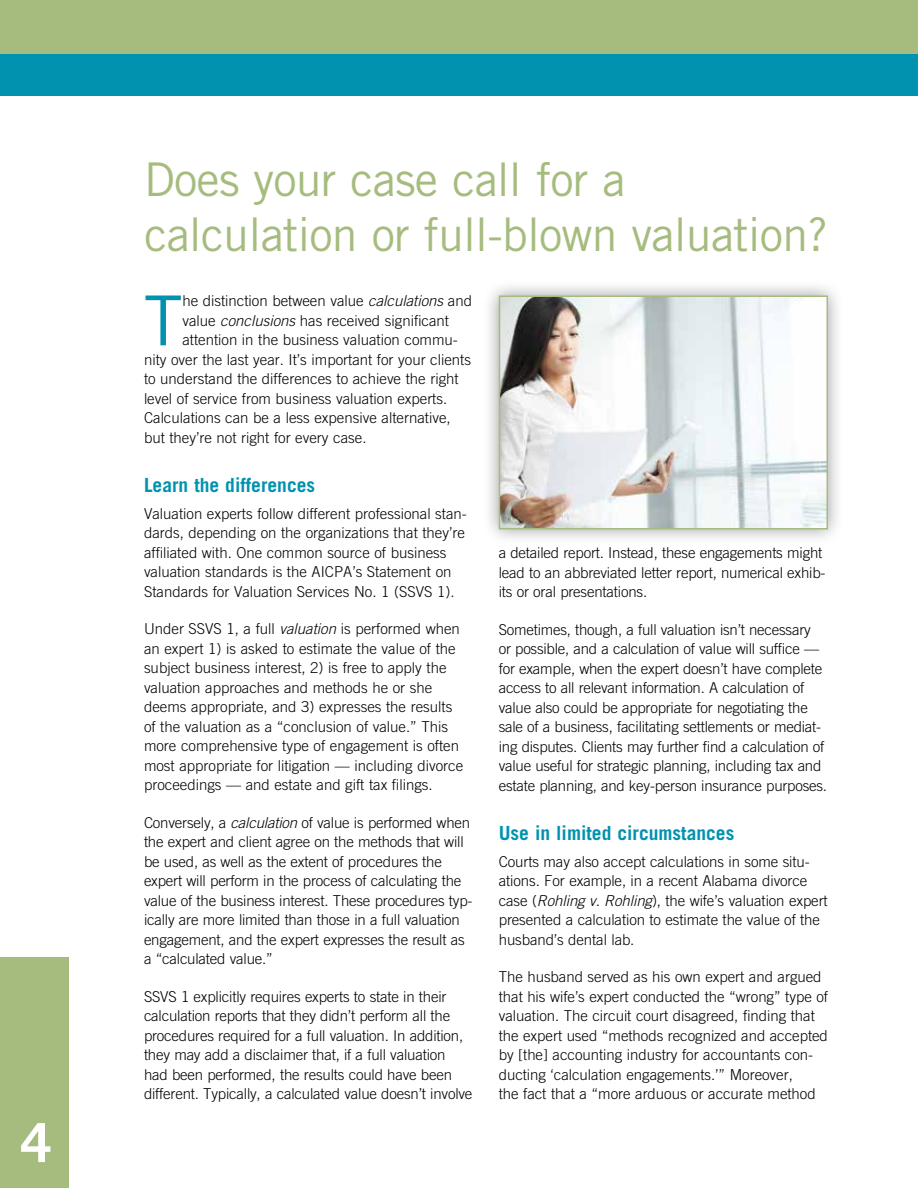
<style>
.page{position:relative;width:918px;height:1188px;background:#fff}
.page>*{position:absolute;margin:0;border:0;box-sizing:border-box;transform-origin:0 0}
.t1{font:69px "Trade Gothic LT Std";color:#0092af}
.t2{font:700 54px "Trade Gothic LT Std";color:#fff}
.t3{font:46.5px/55.8px "Trade Gothic LT Std";letter-spacing:-.02em;color:#a6bc7f}
.t4{font:700 19.5px "Trade Gothic LT Std";color:#0092af}
.t5{font:300 15px/19.5px "Trade Gothic LT Std";letter-spacing:-.005em;color:#000}
.s1{font-style:italic}
</style>
<div class="page">
<div style="left:0;top:0;width:918px;height:56px;background:#a6bc7f"></div>
<div style="left:0;top:54px;width:918px;height:41px;background:#0092af"></div>
<div style="left:0;top:958px;width:69px;height:230px;background:#a6bc7f"></div>
<div style="left:482px;top:279px;width:362px;height:267px;background:#000;opacity:.4"></div>
<img style="left:502px;top:299px;width:323px;height:228px">
<div style="left:499px;top:296px;width:329px;height:234px;border:2px solid #a6bc7f"></div>
<h2 class="t2" style="left:21px;top:1110px;width:32px">4</h2>
<h3 class="t3" style="left:144px;top:151px;width:686px">Does your case call for a calculation or full-blown valuation?</h3>
<h1 class="t1" style="left:144px;top:279px;width:40px">T</h1>
<p class="t5" style="left:182px;top:291px;width:291px">he distinction between value <span class="s1">calculations</span> and</p>
<p class="t5" style="left:182px;top:311px;width:268px">value <span class="s1">conclusions</span> has received significant</p>
<p class="t5" style="left:182px;top:330px;width:277px">attention in the business valuation commu-</p>
<p class="t5" style="left:144px;top:350px;width:329px">nity over the last year. It’s important for your clients</p>
<p class="t5" style="left:144px;top:369px;width:316px">to understand the differences to achieve the right</p>
<p class="t5" style="left:144px;top:389px;width:305px">level of service from business valuation experts.</p>
<p class="t5" style="left:144px;top:408px;width:308px">Calculations can be a less expensive alternative,</p>
<p class="t5" style="left:144px;top:428px;width:224px">but they’re not right for every case.</p>
<h3 class="t4" style="left:144px;top:473px;width:173px">Learn the differences</h3>
<p class="t5" style="left:144px;top:503px;width:324px">Valuation experts follow different professional stan&shy;dards, depending on the organizations that they’re affiliated with. One common source of business valuation standards is the AICPA’s Statement on Standards for Valuation Services No. 1 (SSVS 1).</p>
<p class="t5" style="left:144px;top:619px;width:321px">Under SSVS 1, a full <span class="s1">valuation</span> is performed when an expert 1) is asked to estimate the value of the subject business interest, 2) is free to apply the valuation approaches and methods he or she deems appropriate, and 3) expresses the results of the valuation as a “conclusion of value.” This more comprehensive type of engagement is often most appropriate for litigation — including divorce proceedings — and estate and gift tax filings.</p>
<p class="t5" style="left:144px;top:812px;width:330px">Conversely, a <span class="s1">calculation</span> of value is performed when the expert and client agree on the methods that will be used, as well as the extent of procedures the expert will perform in the process of calculating the value of the business interest. These procedures typ&shy;ically are more limited than those in a full valuation engagement, and the expert expresses the result as a “calculated value.”</p>
<p class="t5" style="left:144px;top:986px;width:330px">SSVS 1 explicitly requires experts to state in their calculation reports that they didn’t perform all the procedures required for a full valuation. In addition, they may add a disclaimer that, if a full valuation had been performed, the results could have been different. Typically, a calculated value doesn’t involve</p>
<p class="t5" style="left:499px;top:543px;width:328px">a detailed report. Instead, these engagements might lead to an abbreviated letter report, numerical exhib&shy;its or oral presentations.</p>
<p class="t5" style="left:499px;top:620px;width:330px">Sometimes, though, a full valuation isn’t necessary<br>or possible, and a calculation of value will suffice — for example, when the expert doesn’t have complete access to all relevant information. A calculation of value also could be appropriate for negotiating the sale of a business, facilitating settlements or mediat&shy;ing disputes. Clients may further find a calculation of value useful for strategic planning, including tax and estate planning, and key-person insurance purposes.</p>
<h3 class="t4" style="left:499px;top:821px;width:237px">Use in limited circumstances</h3>
<p class="t5" style="left:499px;top:851px;width:331px">Courts may also accept calculations in some situ&shy;ations. For example, in a recent Alabama divorce case (<span class="s1">Rohling v. Rohling</span>), the wife’s valuation expert presented a calculation to estimate the value of the husband’s dental lab.</p>
<p class="t5" style="left:499px;top:967px;width:331px">The husband served as his own expert and argued that his wife’s expert conducted the “wrong” type of valuation. The circuit court disagreed, finding that the expert used “methods recognized and accepted by [the] accounting industry for accountants con&shy;ducting ‘calculation engagements.’” Moreover,<br>the fact that a “more arduous or accurate method</p>
</div>
